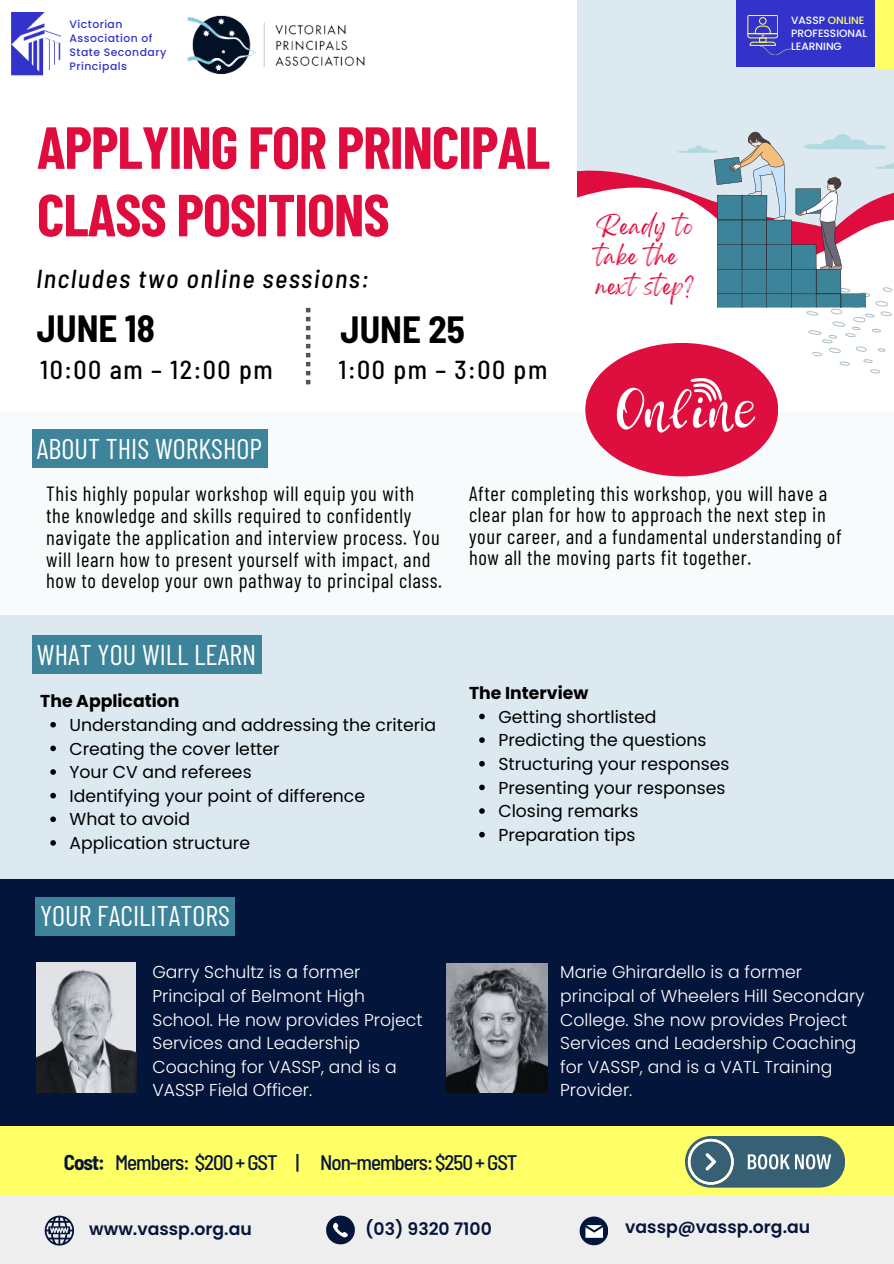
<style>
.page{position:relative;width:894px;height:1264px;background:#fff}
.page>*{position:absolute;margin:0;border:0;box-sizing:border-box;transform-origin:0 0}
.t1{font:700 59.25px/67.5px "Barlow Condensed";letter-spacing:-.02em;color:#df0c3e}
.t2{font:700 semi-condensed 37.05px "Barlow";color:#000}
.t3{font:28.5px "Barlow Condensed";color:#fff}
.t4{font:500 semi-condensed 25.95px "Barlow";letter-spacing:.06em;color:#000}
.t5{font:italic 500 semi-condensed 25.95px "Barlow";letter-spacing:.06em;color:#000}
.t6{font:500 semi-condensed 21px "Barlow";letter-spacing:-.05em;color:#04153b}
.t7{font:20.55px/21.8px "Barlow Condensed";letter-spacing:.03em;color:#000}
.t8{font:300 17.25px/23.7px "Poppins";color:#fff}
.t9{font:17.25px/23.7px "Poppins";color:#000}
.t10{font:600 17.25px "Poppins";color:#04153b}
.t11{font:700 17.25px "Poppins";color:#000}
.t12{font:16.95px/30.3px "Gellatio";letter-spacing:.085em;color:#df0c3e}
.t13{font:500 10.8px/14px "Poppins";letter-spacing:.04em;color:#33c}
.t14{font:500 10.65px/13px "Poppins";color:#fff}
.s1{color:#ff6}
.s2{font-weight:700}
</style>
<div class="page">
<div style="left:0;top:1195px;width:893px;height:68px;background:#eee"></div>
<svg style="left:326px;top:1215px;width:29px;height:29px"></svg>
<svg style="left:579px;top:1216px;width:28px;height:29px"></svg>
<svg style="left:45px;top:1215px;width:29px;height:30px"></svg>
<div style="left:560px;top:0;width:333px;height:727px;background:#dde9f1"></div>
<div style="left:0;top:0;width:577px;height:498px;background:#fff"></div>
<div style="left:577px;top:185px;width:37px;height:227px;background:#fff"></div>
<div style="left:0;top:412px;width:893px;height:466px;background:#f8fbfc"></div>
<div style="left:0;top:878px;width:893px;height:248px;background:#04153b"></div>
<div style="left:0;top:614px;width:893px;height:264px;background:#dde9f1"></div>
<img style="left:187px;top:15px;width:178px;height:59px">
<img style="left:12px;top:13px;width:48px;height:63px">
<div style="left:736px;top:0;width:157px;height:67px;background:#33c"></div>
<svg style="left:747px;top:15px;width:44px;height:40px"></svg>
<div style="left:875px;top:0;width:18px;height:68px;background:#ff6"></div>
<svg style="left:306px;top:308px;width:4px;height:76px"></svg>
<div style="left:585px;top:343px;width:193px;height:133px;background:#de0f3f;border-radius:50%"></div>
<svg style="left:614px;top:132px;width:279px;height:304px"></svg>
<img style="left:446px;top:963px;width:101px;height:129px">
<img style="left:36px;top:962px;width:99px;height:4px">
<img style="left:36px;top:966px;width:100px;height:126px">
<div style="left:0;top:1126px;width:893px;height:69px;background:#ff6"></div>
<svg style="left:685px;top:1136px;width:159px;height:51px;background:#5d7e84"></svg>
<svg style="left:50px;top:722px;width:6px;height:5px"></svg>
<svg style="left:50px;top:745px;width:6px;height:6px"></svg>
<svg style="left:50px;top:769px;width:6px;height:5px"></svg>
<svg style="left:50px;top:792px;width:6px;height:6px"></svg>
<svg style="left:50px;top:816px;width:6px;height:6px"></svg>
<svg style="left:50px;top:840px;width:6px;height:5px"></svg>
<div style="left:35px;top:896px;width:200px;height:39px;background:#3d8399"></div>
<div style="left:32px;top:635px;width:229px;height:39px;background:#3d8399"></div>
<div style="left:32px;top:429px;width:235px;height:39px;background:#3d8399"></div>
<svg style="left:479px;top:713px;width:5px;height:6px"></svg>
<svg style="left:479px;top:737px;width:5px;height:6px"></svg>
<svg style="left:479px;top:761px;width:5px;height:5px"></svg>
<svg style="left:479px;top:784px;width:5px;height:6px"></svg>
<svg style="left:479px;top:808px;width:5px;height:5px"></svg>
<svg style="left:479px;top:831px;width:5px;height:6px"></svg>
<p class="t13" style="left:70px;top:17px;width:98px">Victorian<br>Association of<br>State Secondary<br>Principals</p>
<p class="t14" style="left:791px;top:14px;width:77px">VASSP <span class="s1">ONLINE<br></span>PROFESSIONAL<br>LEARNING</p>
<h1 class="t1" style="left:37px;top:110px;width:514px">APPLYING FOR PRINCIPAL<br>CLASS POSITIONS</h1>
<p class="t5" style="left:36px;top:260px;width:334px">Includes two online sessions:</p>
<h2 class="t2" style="left:340px;top:303px;width:126px">JUNE 25</h2>
<p class="t4" style="left:338px;top:351px;width:210px">1:00 pm – 3:00 pm</p>
<h2 class="t2" style="left:37px;top:302px;width:119px">JUNE 18</h2>
<p class="t4" style="left:40px;top:351px;width:234px">10:00 am – 12:00 pm</p>
<h3 class="t3" style="left:37px;top:428px;width:227px">ABOUT THIS WORKSHOP</h3>
<p class="t12" style="left:596px;top:217px;width:100px">Ready to take the nextstep?</p>
<p class="t7" style="left:46px;top:481px;width:397px">This highly popular workshop will equip you with the knowledge and skills required to confidently navigate the application and interview process. You will learn how to present yourself with impact, and how to develop your own pathway to principal class.</p>
<h3 class="t3" style="left:37px;top:634px;width:220px">WHAT YOU WILL LEARN</h3>
<p class="t11" style="left:40px;top:691px;width:141px">The Application</p>
<p class="t9" style="left:69px;top:713px;width:368px">Understanding and addressing the criteria<br>Creating the cover letter<br>Your CV and referees<br>Identifying your point of difference<br>What to avoid<br>Application structure</p>
<h3 class="t3" style="left:40px;top:895px;width:191px">YOUR FACILITATORS</h3>
<p class="t8" style="left:152px;top:960px;width:271px">Garry Schultz is a former<br>Principal of Belmont High<br>School. He now provides Project<br>Services and Leadership<br>Coaching for VASSP, and is a<br>VASSP Field Officer.</p>
<p class="t7" style="left:469px;top:481px;width:374px;line-height:21.3px">After completing this workshop, you will have a clear plan for how to approach the next step in your career, and a fundamental understanding of how all the moving parts fit together.</p>
<p class="t11" style="left:469px;top:683px;width:121px">The Interview</p>
<p class="t9" style="left:498px;top:705px;width:232px">Getting shortlisted<br>Predicting the questions<br>Structuring your responses<br>Presenting your responses<br>Closing remarks<br>Preparation tips</p>
<p class="t8" style="left:560px;top:960px;width:306px">Marie Ghirardello is a former principal of Wheelers Hill Secondary<br>College. She now provides Project<br>Services and Leadership Coaching for VASSP, and is a VATL Training<br>Provider.</p>
<p class="t6" style="left:64px;top:1147px;width:455px"><span class="s2">Cost:</span> Members: $200 + GST | Non-members: $250 + GST</p>
<p class="t10" style="left:89px;top:1218px;width:164px">www.vassp.org.au</p>
<p class="t10" style="left:365px;top:1218px;width:128px">(03) 9320 7100</p>
<p class="t10" style="left:625px;top:1216px;width:186px">vassp@vassp.org.au</p>
</div>
